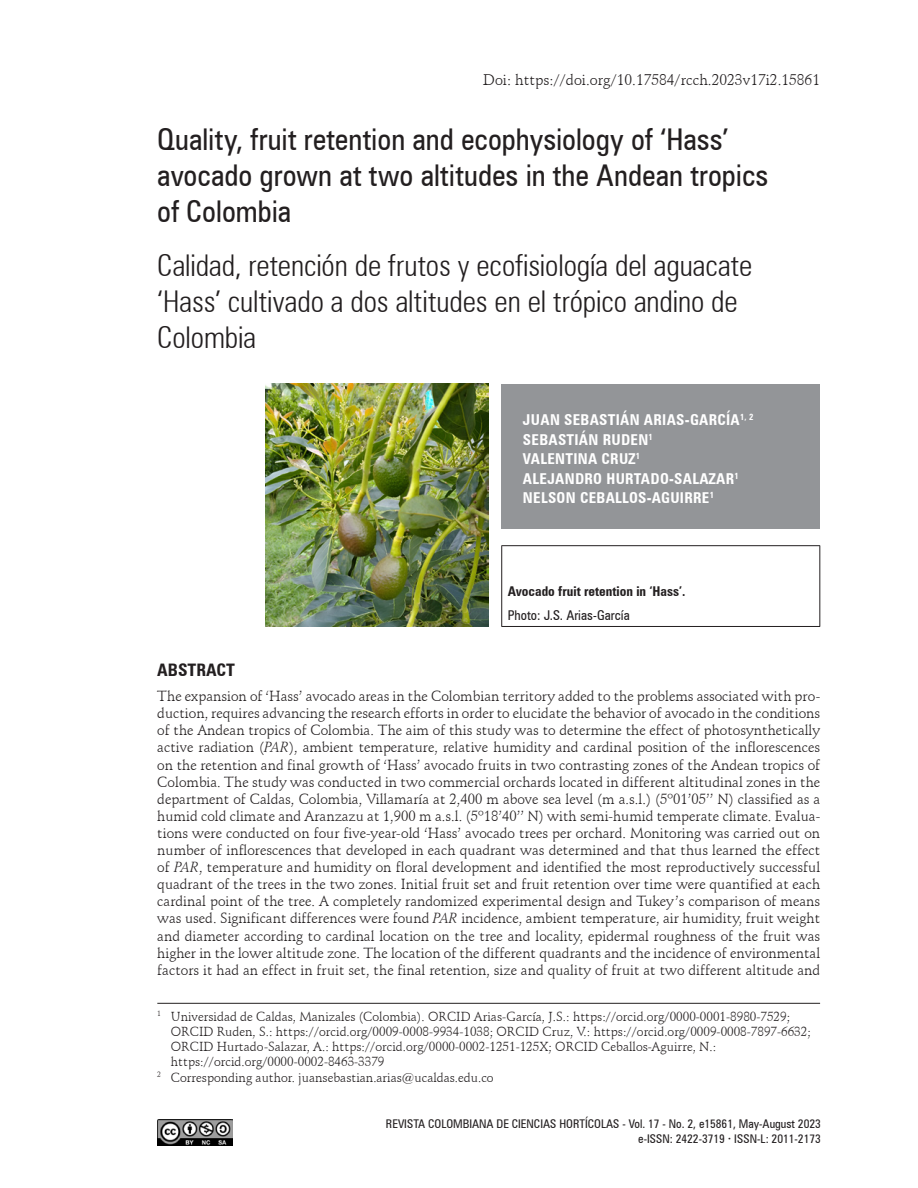
<style>
.page{position:relative;width:918px;height:1188px;background:#fff}
.page>*{position:absolute;margin:0;border:0;box-sizing:border-box;transform-origin:0 0}
._2_TraduccionTitulo{font:300 condensed 30px/36px "Zurich BT";letter-spacing:-.005em;color:#231f20}
._1_tituloArtículo{font:condensed 30px/36px "Zurich BT";color:#231f20}
._6_Resumen_abtract_T{font:700 condensed 17.25px "Zurich BT";color:#231f20}
._3_Autores{font:700 condensed 15px "Zurich BT";letter-spacing:.02em;color:#fff}
._15_texto{font:15px "Schneidler BT";color:#231f20}
._7_resumen_abstract{font:14.25px/17.1px "Schneidler BT";color:#231f20;text-align:justify}
._4_pieDfoto{font:700 condensed 13.5px "Zurich BT";color:#231f20}
._5_pieDfotoCopyright{font:condensed 13.5px "Zurich BT";color:#231f20}
._10_DatosAutores_LIN{font:12.75px/15.3px "Schneidler BT";color:#231f20}
._11_DatosAutores_sin{font:12.75px "Schneidler BT";color:#231f20}
.PM_PieDepágina_1{font:condensed 12px/14.4px "Zurich BT";color:#231f20;text-align:right}
.s1{font-style:italic}
.s2{font-family:"Schneidler BT";font-weight:700;font-stretch:normal}
</style>
<div class="page">
<img style="left:157px;top:1119px;width:76px;height:26px">
<div style="left:502px;top:384px;width:318px;height:145px;background:#939598"></div>
<hr style="left:501px;top:545px;width:319px;height:1px;background:#231f20">
<hr style="left:501px;top:546px;width:1px;height:80px;background:#231f20">
<hr style="left:819px;top:546px;width:1px;height:80px;background:#231f20">
<hr style="left:501px;top:626px;width:319px;height:1px;background:#231f20">
<hr style="left:157px;top:1003px;width:663px;height:1px;background:#231f20">
<img style="left:265px;top:384px;width:224px;height:243px">
<p class="_15_texto" style="left:483px;top:70px;width:338px">Doi: https://doi.org/10.17584/rcch.2023v17i2.15861</p>
<p class="_1_tituloArtículo" style="left:157px;top:121px;width:613px">Quality, fruit retention and ecophysiology of ‘Hass’ avocado grown at two altitudes in the Andean tropics of Colombia</p>
<p class="_2_TraduccionTitulo" style="left:157px;top:247px;width:597px">Calidad, retención de frutos y ecofisiología del aguacate ‘Hass’ cultivado a dos altitudes en el trópico andino de<br>Colombia</p>
<p class="_3_Autores" style="left:523px;top:411px;width:232px">JUAN SEBASTIÁN ARIAS-GARCÍA<sup>1,</sup> <sup>2</sup></p>
<p class="_3_Autores" style="left:523px;top:430px;width:131px">SEBASTIÁN RUDEN<sup>1</sup></p>
<p class="_3_Autores" style="left:523px;top:450px;width:119px">VALENTINA CRUZ<sup>1</sup></p>
<p class="_3_Autores" style="left:523px;top:469px;width:217px">ALEJANDRO HURTADO-SALAZAR<sup>1</sup></p>
<p class="_3_Autores" style="left:523px;top:489px;width:193px">NELSON CEBALLOS-AGUIRRE<sup>1</sup></p>
<p class="_4_pieDfoto" style="left:508px;top:583px;width:179px">Avocado fruit retention in ‘Hass’.</p>
<p class="_5_pieDfotoCopyright" style="left:508px;top:607px;width:124px">Photo: J.S. Arias-García</p>
<p class="_6_Resumen_abtract_T" style="left:157px;top:659px;width:79px">ABSTRACT</p>
<p class="_7_resumen_abstract" style="left:157px;top:688px;width:664px">The expansion of ‘Hass’ avocado areas in the Colombian territory added to the problems associated with pro&shy;duction, requires advancing the research efforts in order to elucidate the behavior of avocado in the conditions of the Andean tropics of Colombia. The aim of this study was to determine the effect of photosynthetically active radiation (<span class="s1">PAR</span>), ambient temperature, relative humidity and cardinal position of the inflorescences on the retention and final growth of ‘Hass’ avocado fruits in two contrasting zones of the Andean tropics of Colombia. The study was conducted in two commercial orchards located in different altitudinal zones in the department of Caldas, Colombia, Villamaría at 2,400 m above sea level (m a.s.l.) (5º01’05’’ N) classified as a humid cold climate and Aranzazu at 1,900 m a.s.l. (5º18’40’’ N) with semi-humid temperate climate. Evalua&shy;tions were conducted on four five-year-old ‘Hass’ avocado trees per orchard. Monitoring was carried out on number of inflorescences that developed in each quadrant was determined and that thus learned the effect of <span class="s1">PAR</span>, temperature and humidity on floral development and identified the most reproductively successful quadrant of the trees in the two zones. Initial fruit set and fruit retention over time were quantified at each cardinal point of the tree. A completely randomized experimental design and Tukey’s comparison of means was used. Significant differences were found <span class="s1">PAR</span> incidence, ambient temperature, air humidity, fruit weight and diameter according to cardinal location on the tree and locality, epidermal roughness of the fruit was higher in the lower altitude zone. The location of the different quadrants and the incidence of environmental factors it had an effect in fruit set, the final retention, size and quality of fruit at two different altitude and</p>
<p class="_10_DatosAutores_LIN" style="left:171px;top:1008px;width:642px;text-indent:-14px"><sup>1</sup> Universidad de Caldas, Manizales (Colombia). ORCID Arias-García, J.S.: https://orcid.org/0000-0001-8980-7529; ORCID Ruden, S.: https://orcid.org/0009-0008-9934-1038; ORCID Cruz, V.: https://orcid.org/0009-0008-7897-6632; ORCID Hurtado-Salazar, A.: https://orcid.org/0000-0002-1251-125X; ORCID Ceballos-Aguirre, N.: https://orcid.org/0000-0002-8463-3379</p>
<p class="_11_DatosAutores_sin" style="left:157px;top:1069px;width:338px"><sup>2</sup> Corresponding author. juansebastian.arias@ucaldas.edu.co</p>
<p class="PM_PieDepágina_1" style="left:386px;top:1117px;width:436px">REVISTA COLOMBIANA DE CIENCIAS HORTÍCOLAS - Vol. 17 - No. 2, e15861, May-August 2023 e-ISSN: 2422-3719 <span class="s2">·</span> ISSN-L: 2011-2173</p>
</div>
